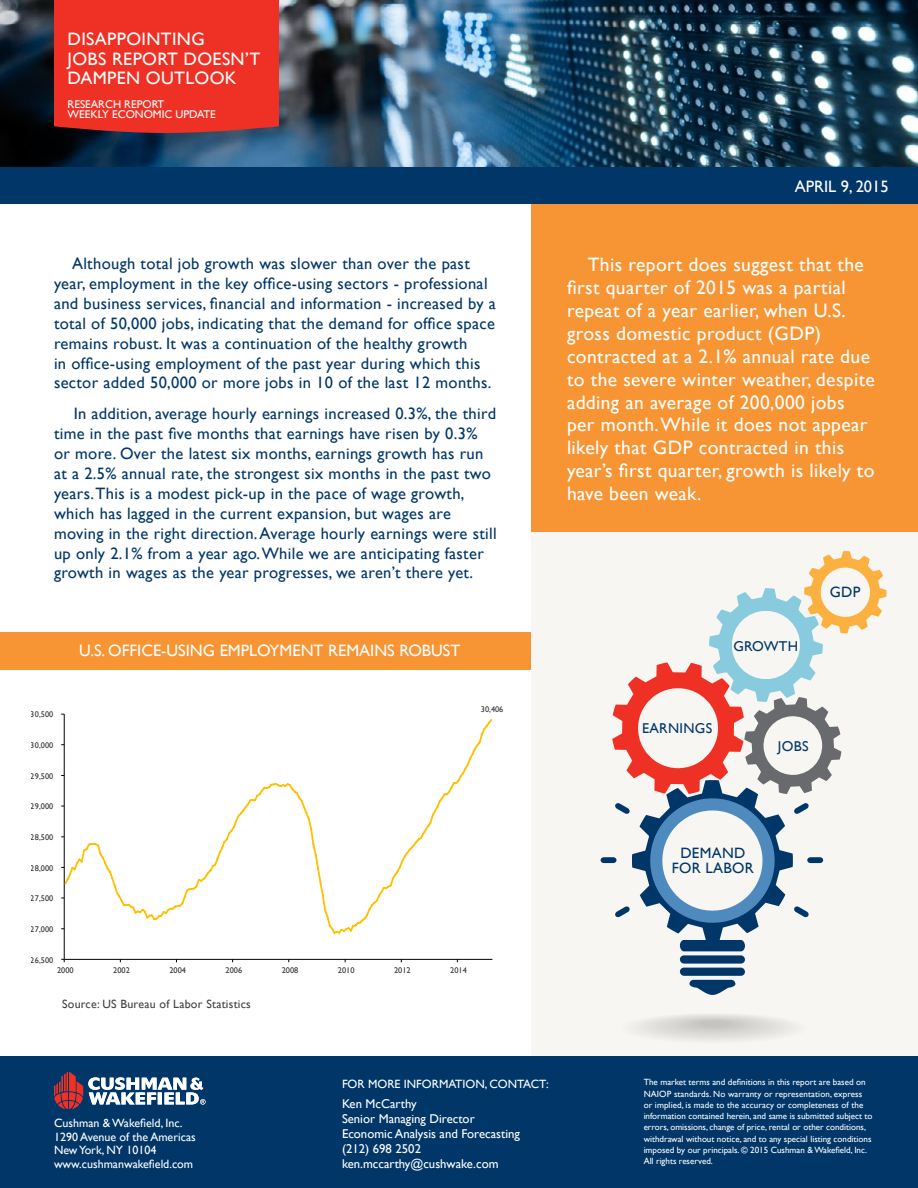
<style>
.page{position:relative;width:918px;height:1188px;background:#fff}
.page>*{position:absolute;margin:0;border:0;box-sizing:border-box;transform-origin:0 0}
.Red_bullit_Blue_text{font:19.5px/22.8px "Gill Sansfor CW";letter-spacing:.02em;color:#fff}
.t1{font:18px/19.5px "Gill Sansfor CW";letter-spacing:.02em;color:#fff}
.Red_bullit_Blue_text-2{font:16.5px/19.8px "Gill Sansfor CW";letter-spacing:.02em;color:#003768}
.t2{font:16.5px "Gill Sans";color:#fff}
.t3{font:16.5px "Gill Sansfor CW";color:#fff}
.Red_bullit_Blue_text-3{font:15px/15px "Gill Sansfor CW";letter-spacing:.02em;color:#003768;text-align:center}
.Red_bullit_Blue_text-4{font:14.25px "Gill Sansfor CW";letter-spacing:.02em;color:#003768}
.t4{font:12.75px/15px "Gill Sansfor CW";color:#fff}
.t5{font:12px/13.5px "Gill Sansfor CW";color:#fff}
.Red_bullit_Blue_text-5{font:12px "Gill Sansfor CW";letter-spacing:.02em;color:#414042}
.t6{font:11.25px/10.5px "Gill Sansfor CW";color:#fff}
.t7{font:9px/11.2px "Gill Sansfor CW";color:#fff}
.t8{font:8.25px "Gill Sansfor CW";color:#333}
</style>
<div class="page">
<img style="left:0;top:0;width:918px;height:167px">
<div style="left:0;top:1056px;width:918px;height:132px;background:#003768"></div>
<div style="left:0;top:167px;width:918px;height:37px;background:#003768"></div>
<div style="left:54px;top:0;width:225px;height:133px;background:#ee3124"></div>
<svg style="left:54px;top:1072px;width:152px;height:37px"></svg>
<div style="left:531px;top:531px;width:387px;height:525px;background:#f8f6f3"></div>
<div style="left:622px;top:1013px;width:184px;height:30px;background:#f2f0ed;border-radius:50%"></div>
<div style="left:633px;top:1014px;width:162px;height:27px;background:#eceae7;border-radius:50%"></div>
<div style="left:641px;top:1015px;width:146px;height:24px;background:#e7e5e2;border-radius:50%"></div>
<div style="left:653px;top:1016px;width:123px;height:21px;background:#e0dedc;border-radius:50%"></div>
<div style="left:662px;top:1017px;width:104px;height:18px;background:#dbdad7;border-radius:50%"></div>
<div style="left:670px;top:1018px;width:88px;height:15px;background:#d6d5d2;border-radius:50%"></div>
<div style="left:676px;top:1019px;width:76px;height:13px;background:#d3d1ce;border-radius:50%"></div>
<div style="left:683px;top:1019px;width:62px;height:11px;background:#cfcdca;border-radius:50%"></div>
<div style="left:691px;top:1020px;width:46px;height:9px;background:#cac8c6;border-radius:50%"></div>
<div style="left:697px;top:1021px;width:34px;height:6px;background:#c6c4c2;border-radius:50%"></div>
<div style="left:680px;top:955px;width:65px;height:9px;background:#003768;border-radius:4px"></div>
<div style="left:680px;top:968px;width:65px;height:8px;background:#003768;border-radius:4px"></div>
<svg style="left:689px;top:980px;width:46px;height:15px"></svg>
<div style="left:601px;top:857px;width:16px;height:6px;background:#003768;border-radius:3px"></div>
<svg style="left:612px;top:551px;width:275px;height:400px"></svg>
<hr style="left:64px;top:714px;width:1px;height:245px;background:#000">
<hr style="left:64px;top:959px;width:428px;height:1px;background:#000">
<svg style="left:64px;top:717px;width:428px;height:218px"></svg>
<div style="left:0;top:632px;width:531px;height:37px;background:#f79433"></div>
<div style="left:531px;top:204px;width:387px;height:327px;background:#f79433"></div>
<p class="t1" style="left:68px;top:29px;width:194px">DISAPPOINTING<br>JOBS REPORT DOESN’T<br>DAMPEN OUTLOOK</p>
<p class="t6" style="left:68px;top:99px;width:150px">RESEARCH REPORT<br>WEEKLY ECONOMIC UPDATE</p>
<p class="Red_bullit_Blue_text-2" style="left:54px;top:254px;width:443px;text-indent:18px">Although total job growth was slower than over the past year, employment in the key office-using sectors - professional and business services, financial and information - increased by a total of 50,000 jobs, indicating that the demand for office space remains robust. It was a continuation of the healthy growth<br>in office-using employment of the past year during which this sector added 50,000 or more jobs in 10 of the last 12 months.</p>
<p class="Red_bullit_Blue_text-2" style="left:54px;top:404px;width:444px;text-indent:20px">In addition, average hourly earnings increased 0.3%, the third time in the past five months that earnings have risen by 0.3% or more. Over the latest six months, earnings growth has run at a 2.5% annual rate, the strongest six months in the past two years. This is a modest pick-up in the pace of wage growth, which has lagged in the current expansion, but wages are moving in the right direction. Average hourly earnings were still up only 2.1% from a year ago. While we are anticipating faster growth in wages as the year progresses, we aren’t there yet.</p>
<p class="t2" style="left:79px;top:641px;width:383px">U.S. OFFICE-USING EMPLOYMENT REMAINS ROBUST</p>
<p class="t8" style="left:31px;top:709px;width:24px">30,500</p>
<p class="t8" style="left:31px;top:740px;width:24px">30,000</p>
<p class="t8" style="left:31px;top:770px;width:24px">29,500</p>
<p class="t8" style="left:31px;top:801px;width:24px">29,000</p>
<p class="t8" style="left:31px;top:832px;width:24px">28,500</p>
<p class="t8" style="left:31px;top:862px;width:24px">28,000</p>
<p class="t8" style="left:31px;top:893px;width:24px">27,500</p>
<p class="t8" style="left:31px;top:924px;width:24px">27,000</p>
<p class="t8" style="left:31px;top:954px;width:24px">26,500</p>
<p class="t8" style="left:57px;top:965px;width:18px">2000</p>
<p class="t8" style="left:113px;top:965px;width:18px">2002</p>
<p class="t8" style="left:169px;top:965px;width:18px">2004</p>
<p class="t8" style="left:226px;top:965px;width:18px">2006</p>
<p class="t8" style="left:282px;top:965px;width:18px">2008</p>
<p class="t8" style="left:338px;top:965px;width:18px">2010</p>
<p class="t8" style="left:394px;top:965px;width:18px">2012</p>
<p class="t8" style="left:450px;top:965px;width:18px">2014</p>
<p class="Red_bullit_Blue_text-5" style="left:62px;top:996px;width:190px">Source: US Bureau of Labor Statistics</p>
<p class="t8" style="left:481px;top:704px;width:24px">30,406</p>
<p class="t3" style="left:795px;top:175px;width:95px">APRIL 9, 2015</p>
<p class="Red_bullit_Blue_text" style="left:567px;top:253px;width:309px;text-indent:21px">This report does suggest that the first quarter of 2015 was a partial repeat of a year earlier, when U.S. gross domestic product (GDP) contracted at a 2.1% annual rate due to the severe winter weather, despite adding an average of 200,000 jobs per month. While it does not appear likely that GDP contracted in this year’s first quarter, growth is likely to have been weak.</p>
<p class="Red_bullit_Blue_text-4" style="left:733px;top:636px;width:66px">GROWTH</p>
<p class="Red_bullit_Blue_text-3" style="left:830px;top:584px;width:32px">GDP</p>
<p class="Red_bullit_Blue_text-4" style="left:642px;top:719px;width:72px">EARNINGS</p>
<p class="Red_bullit_Blue_text-4" style="left:778px;top:736px;width:32px">JOBS</p>
<p class="Red_bullit_Blue_text-3" style="left:672px;top:845px;width:84px">DEMAND<br>FOR LABOR</p>
<p class="t5" style="left:54px;top:1116px;width:143px">Cushman &amp; Wakefield, Inc.<br>1290 Avenue of the Americas<br>New York, NY 10104 www.cushmanwakefield.com</p>
<p class="t5" style="left:342px;top:1078px;width:208px">FOR MORE INFORMATION, CONTACT:</p>
<p class="t4" style="left:342px;top:1096px;width:179px">Ken McCarthy<br>Senior Managing Director<br>Economic Analysis and Forecasting (212) 698 2502 ken.mccarthy@cushwake.com</p>
<p class="t7" style="left:644px;top:1077px;width:230px">The market terms and definitions in this report are based on NAIOP standards. No warranty or representation, express or implied, is made to the accuracy or completeness of the information contained herein, and same is submitted subject to errors, omissions, change of price, rental or other conditions, withdrawal without notice, and to any special listing conditions imposed by our principals. © 2015 Cushman &amp; Wakefield, Inc.<br>All rights reserved.</p>
</div>
